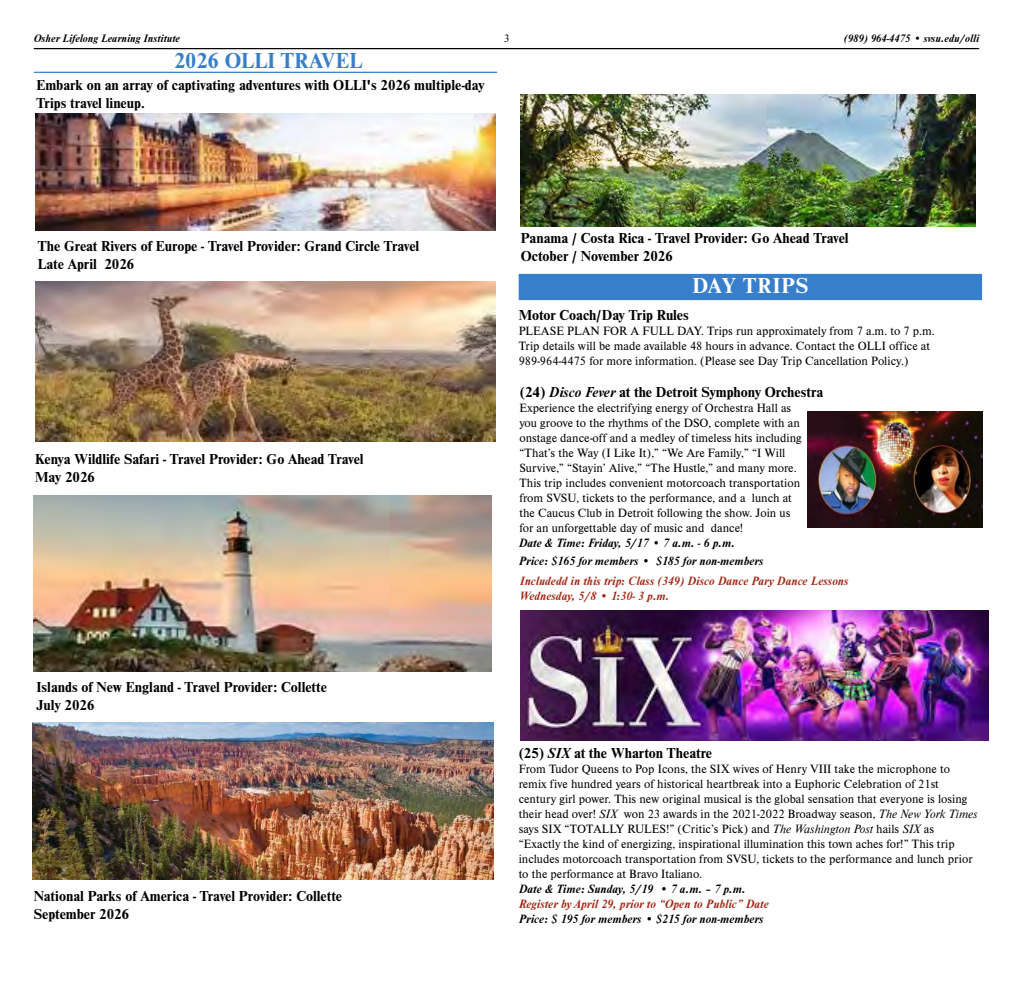
<style>
.page{position:relative;width:1013px;height:990px;background:#fff}
.page>*{position:absolute;margin:0;border:0;box-sizing:border-box;transform-origin:0 0}
.t1{font:700 22.5px "Nimbus Rom D";color:#377fcc}
.t2{font:700 22.5px "Nimbus Rom D";letter-spacing:.035em;color:#fff}
.t3{font:700 15px/18px "Nimbus Rom D";color:#000}
.t4{font:12.5px/15px "Nimbus Rom D";color:#000}
.t5{font:italic 700 12.5px/18px "Nimbus Rom D";color:#000}
.t6{font:italic 700 12.5px/15px "Nimbus Rom D";color:#a32714}
.t7{font:italic 700 11.25px "Nimbus Rom D";color:#000}
.t8{font:11.25px "Nimbus Rom D";color:#000}
.s1{font-style:italic}
</style>
<div class="page">
<hr style="left:34px;top:48px;width:945px;height:1px;background:#000">
<hr style="left:34px;top:72px;width:463px;height:1px;background:#377fcc">
<img style="left:35px;top:113px;width:461px;height:118px">
<img style="left:35px;top:282px;width:461px;height:159px">
<img style="left:34px;top:495px;width:458px;height:176px">
<img style="left:32px;top:722px;width:461px;height:158px">
<img style="left:521px;top:95px;width:454px;height:131px">
<div style="left:518px;top:274px;width:464px;height:26px;background:#377fcc"></div>
<img style="left:521px;top:610px;width:467px;height:131px">
<img style="left:807px;top:412px;width:175px;height:116px">
<p class="t7" style="left:34px;top:31px;width:148px">Osher Lifelong Learning Institute</p>
<p class="t8" style="left:503px;top:31px;width:7px">3</p>
<p class="t7" style="left:844px;top:31px;width:137px">(989) 964-4475 • svsu.edu/olli</p>
<h1 class="t1" style="left:174px;top:46px;width:190px">2026 OLLI TRAVEL</h1>
<p class="t3" style="left:36px;top:75px;width:449px">Embark on an array of captivating adventures with OLLI's 2026 multiple-day<br>Trips travel lineup.</p>
<p class="t3" style="left:38px;top:236px;width:383px">The Great Rivers of Europe - Travel Provider: Grand Circle Travel<br>Late April 2026</p>
<p class="t3" style="left:35px;top:450px;width:330px">Kenya Wildlife Safari - Travel Provider: Go Ahead Travel<br>May 2026</p>
<p class="t3" style="left:36px;top:677px;width:292px">Islands of New England - Travel Provider: Collette<br>July 2026</p>
<p class="t3" style="left:34px;top:886px;width:310px">National Parks of America - Travel Provider: Collette<br>September 2026</p>
<p class="t3" style="left:521px;top:229px;width:329px">Panama / Costa Rica - Travel Provider: Go Ahead Travel<br>October / November 2026</p>
<h1 class="t2" style="left:692px;top:270px;width:117px">DAY TRIPS</h1>
<p class="t3" style="left:518px;top:306px;width:172px">Motor Coach/Day Trip Rules</p>
<p class="t4" style="left:518px;top:323px;width:417px">PLEASE PLAN FOR A FULL DAY. Trips run approximately from 7 a.m. to 7 p.m.<br>Trip details will be made available 48 hours in advance. Contact the OLLI office at<br>989-964-4475 for more information. (Please see Day Trip Cancellation Policy.)</p>
<p class="t3" style="left:520px;top:382px;width:305px">(24) <span class="s1">Disco Fever</span> at the Detroit Symphony Orchestra</p>
<p class="t4" style="left:519px;top:400px;width:284px">Experience the electrifying energy of Orchestra Hall as you groove to the rhythms of the DSO, complete with an onstage dance-off and a medley of timeless hits including “That’s the Way (I Like It),” “We Are Family,” “I Will Survive,” “Stayin’ Alive,” “The Hustle,” and many more.<br>This trip includes convenient motorcoach transportation from SVSU, tickets to the performance, and a lunch at the Caucus Club in Detroit following the show. Join us for an unforgettable day of music and dance!</p>
<p class="t5" style="left:518px;top:533px;width:246px">Date &amp; Time: Friday, 5/17 • 7 a.m. - 6 p.m.<br>Price: $165 for members • $185 for non-members</p>
<p class="t6" style="left:519px;top:573px;width:330px">Includedd in this trip: Class (349) Disco Dance Pary Dance Lessons<br>Wednesday, 5/8 • 1:30- 3 p.m.</p>
<p class="t3" style="left:518px;top:744px;width:195px">(25) <span class="s1">SIX</span> at the Wharton Theatre</p>
<p class="t4" style="left:518px;top:761px;width:460px">From Tudor Queens to Pop Icons, the SIX wives of Henry VIII take the microphone to remix five hundred years of historical heartbreak into a Euphoric Celebration of 21st century girl power. This new original musical is the global sensation that everyone is losing their head over! <span class="s1">SIX</span> won 23 awards in the 2021-2022 Broadway season, <span class="s1">The New York Times </span>says SIX “TOTALLY RULES!” (Critic’s Pick) and <span class="s1">The Washington Post</span> hails <span class="s1">SIX</span> as “Exactly the kind of energizing, inspirational illumination this town aches for!” This trip includes motorcoach transportation from SVSU, tickets to the performance and lunch prior to the performance at Bravo Italiano.</p>
<p class="t5" style="left:518px;top:880px;width:228px">Date &amp; Time: Sunday, 5/19 • 7 a.m. – 7 p.m.</p>
<p class="t6" style="left:518px;top:896px;width:252px">Register by April 29, prior to “Open to Public” Date</p>
<p class="t5" style="left:518px;top:910px;width:246px">Price: $ 195 for members • $215 for non-members</p>
</div>
